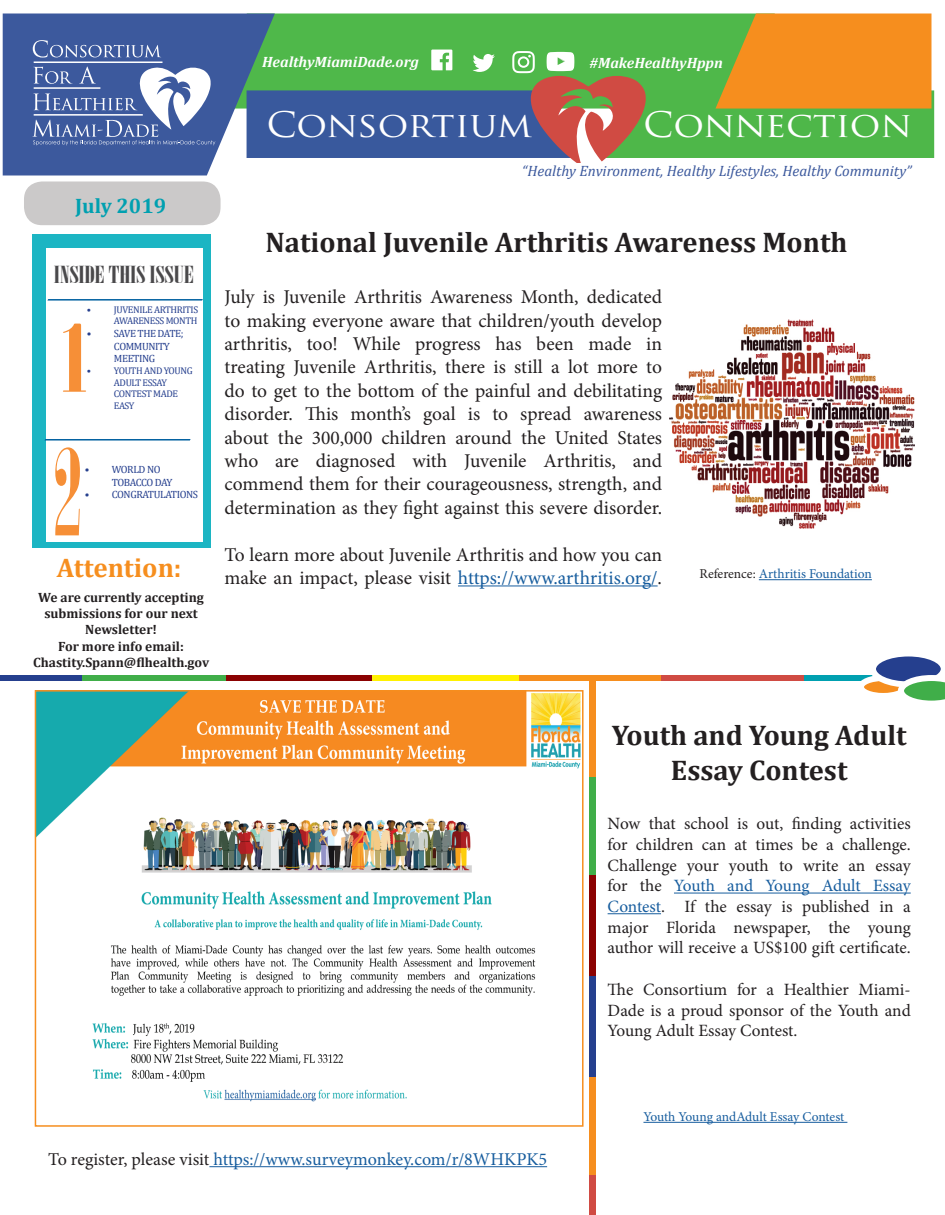
<style>
.page{position:relative;width:945px;height:1215px;background:#fff}
.page>*{position:absolute;margin:0;border:0;box-sizing:border-box;transform-origin:0 0}
.t1{font:34.35px "Trajan Pro";letter-spacing:-.01em;color:#fff;scale:1.11 1}
.t2{font:700 28.5px/34.2px "Cambria";color:#231f20;text-align:center}
.t3{font:700 27px "Cambria";color:#f68e1e}
.t4{font:23.4px "Onyx";color:#4a494b;scale:1.32 1}
.t5{font:700 21px "Cambria";color:#00a0b0}
.t6{font:19.5px/23.4px "Minion Pro";letter-spacing:-.005em;color:#231f20;text-align:justify}
.t7{font:18px "Minion Pro";color:#175d9e}
.t8{font:17.25px/20.7px "Minion Pro";letter-spacing:-.005em;color:#231f20;text-align:justify}
.t9{font:italic 15px "Cambria";color:#3c599d}
.t10{font:italic 700 15px "Cambria";color:#fff}
.t11{font:700 13.5px/16.2px "Cambria";color:#231f20;text-align:center}
.t12{font:13.5px "Minion Pro";letter-spacing:-.005em;color:#175d9e}
.t13{font:10.5px/12.6px "Cambria";letter-spacing:-.04em;color:#253f8e}
.t14{font:9.75px/11.7px "Cambria";letter-spacing:-.04em;color:#253f8e;text-align:right}
.s1{color:#175d9e}
.s2{color:#231f20}
</style>
<div class="page">
<div style="left:590px;top:678px;width:6px;height:99px;background:#f68e1e"></div>
<div style="left:590px;top:777px;width:6px;height:99px;background:#40ae49"></div>
<div style="left:590px;top:876px;width:6px;height:100px;background:#8b0202"></div>
<div style="left:590px;top:1077px;width:6px;height:98px;background:#f68e1e"></div>
<div style="left:590px;top:1175px;width:6px;height:40px;background:#d04b43"></div>
<div style="left:590px;top:976px;width:6px;height:101px;background:#253f8e"></div>
<div style="left:0;top:676px;width:83px;height:5px;background:#253f8e"></div>
<div style="left:83px;top:676px;width:143px;height:5px;background:#40ae49"></div>
<div style="left:226px;top:676px;width:146px;height:5px;background:#8b0202"></div>
<div style="left:518px;top:676px;width:143px;height:5px;background:#f68e1e"></div>
<div style="left:661px;top:676px;width:144px;height:5px;background:#d04b43"></div>
<div style="left:372px;top:676px;width:146px;height:5px;background:#fff101"></div>
<div style="left:805px;top:676px;width:130px;height:5px;background:#00a0b0"></div>
<svg style="left:861px;top:678px;width:45px;height:18px"></svg>
<div style="left:858px;top:675px;width:51px;height:24px;border:6px solid #fff;border-radius:50%"></div>
<svg style="left:870px;top:656px;width:75px;height:45px"></svg>
<div style="left:24px;top:182px;width:197px;height:43px;background:#cbc9c9;border-radius:18px"></div>
<svg style="left:3px;top:14px;width:931px;height:162px;background:#79967a"></svg>
<div style="left:33px;top:234px;width:178px;height:314px;background:#1cb5c3"></div>
<div style="left:46px;top:249px;width:157px;height:293px;background:#fff"></div>
<hr style="left:48px;top:299px;width:154px;height:2px;background:#0160a0">
<svg style="left:55px;top:447px;width:25px;height:88px"></svg>
<svg style="left:63px;top:324px;width:23px;height:68px"></svg>
<hr style="left:458px;top:585px;width:200px;height:1px;background:#175d9e">
<hr style="left:674px;top:893px;width:237px;height:1px;background:#175d9e">
<hr style="left:608px;top:913px;width:53px;height:1px;background:#175d9e">
<hr style="left:45px;top:439px;width:145px;height:2px;background:#0160a0">
<hr style="left:759px;top:579px;width:113px;height:1px;background:#175d9e">
<img style="left:670px;top:319px;width:244px;height:209px">
<hr style="left:643px;top:1122px;width:204px;height:1px;background:#175d9e">
<img style="left:38px;top:693px;width:543px;height:409px">
<div style="left:35px;top:690px;width:549px;height:437px;border:2px solid #f68e1e"></div>
<hr style="left:209px;top:1166px;width:338px;height:1px;background:#175d9e">
<p class="t10" style="left:262px;top:51px;width:158px">HealthyMiamiDade.org</p>
<p class="t10" style="left:589px;top:52px;width:135px">#MakeHealthyHppn</p>
<p class="t5" style="left:75px;top:191px;width:93px">July 2019</p>
<p class="t4" style="left:54px;top:261px;width:107px">INSIDE THIS ISSUE</p>
<p class="t14" style="left:87px;top:303px;width:113px">• JUVENILE ARTHRITIS<br>AWARENESS MONTH</p>
<p class="t13" style="left:114px;top:327px;width:71px;text-indent:-27px">• SAVE THE DATE;<br>COMMUNITY<br>MEETING</p>
<p class="t14" style="left:114px;top:365px;width:80px;text-align:left;text-indent:-27px">• YOUTH AND YOUNG<br>ADULT ESSAY<br>CONTEST MADE<br>EASY</p>
<p class="t13" style="left:112px;top:463px;width:62px;text-indent:-27px">• WORLD NO<br>TOBACCO DAY</p>
<p class="t13" style="left:85px;top:488px;width:115px">• CONGRATULATIONS</p>
<p class="t3" style="left:57px;top:549px;width:126px">Attention:</p>
<p class="t11" style="left:38px;top:589px;width:167px">We are currently accepting submissions for our next<br>Newsletter!</p>
<p class="t11" style="left:58px;top:638px;width:127px">For more info email:</p>
<p class="t11" style="left:33px;top:654px;width:178px">Chastity.Spann@flhealth.gov</p>
<p class="t1" style="left:266px;top:103px;width:241px">CONSORTIUM</p>
<p class="t1" style="left:643px;top:103px;width:243px">CONNECTION</p>
<p class="t9" style="left:522px;top:161px;width:391px">“Healthy Environment, Healthy Lifestyles, Healthy Community”</p>
<p class="t2" style="left:266px;top:224px;width:583px">National Juvenile Arthritis Awareness Month</p>
<p class="t6" style="left:225px;top:285px;width:439px">July is Juvenile Arthritis Awareness Month, dedicated to making everyone aware that children/youth develop arthritis, too! While progress has been made in treating Juvenile Arthritis, there is still a lot more to do to get to the bottom of the painful and debilitating disorder. This month’s goal is to spread awareness about the 300,000 children around the United States who are diagnosed with Juvenile Arthritis, and commend them for their courageousness, strength, and determination as they fight against this severe disorder.</p>
<p class="t6" style="left:225px;top:543px;width:439px">To learn more about Juvenile Arthritis and how you can make an impact, please visit <span class="s1">https://www.arthritis.org/</span>.</p>
<p class="t12" style="left:700px;top:565px;width:174px"><span class="s2">Reference:</span> Arthritis Foundation</p>
<p class="t2" style="left:612px;top:718px;width:296px">Youth and Young Adult<br>Essay Contest</p>
<p class="t8" style="left:608px;top:813px;width:305px">Now that school is out, finding activities for children can at times be a challenge.<br>Challenge your youth to write an essay for the <span class="s1">Youth and Young Adult Essay Contest</span>. If the essay is published in a major Florida newspaper, the young author will receive a US$100 gift certificate.</p>
<p class="t8" style="left:608px;top:979px;width:305px">The Consortium for a Healthier Miami-Dade is a proud sponsor of the Youth and Young Adult Essay Contest.</p>
<p class="t12" style="left:643px;top:1108px;width:202px">Youth Young andAdult Essay Contest</p>
<p class="t7" style="left:48px;top:1147px;width:500px"><span class="s2">To register, please visit</span> https://www.surveymonkey.com/r/8WHKPK5</p>
</div>
